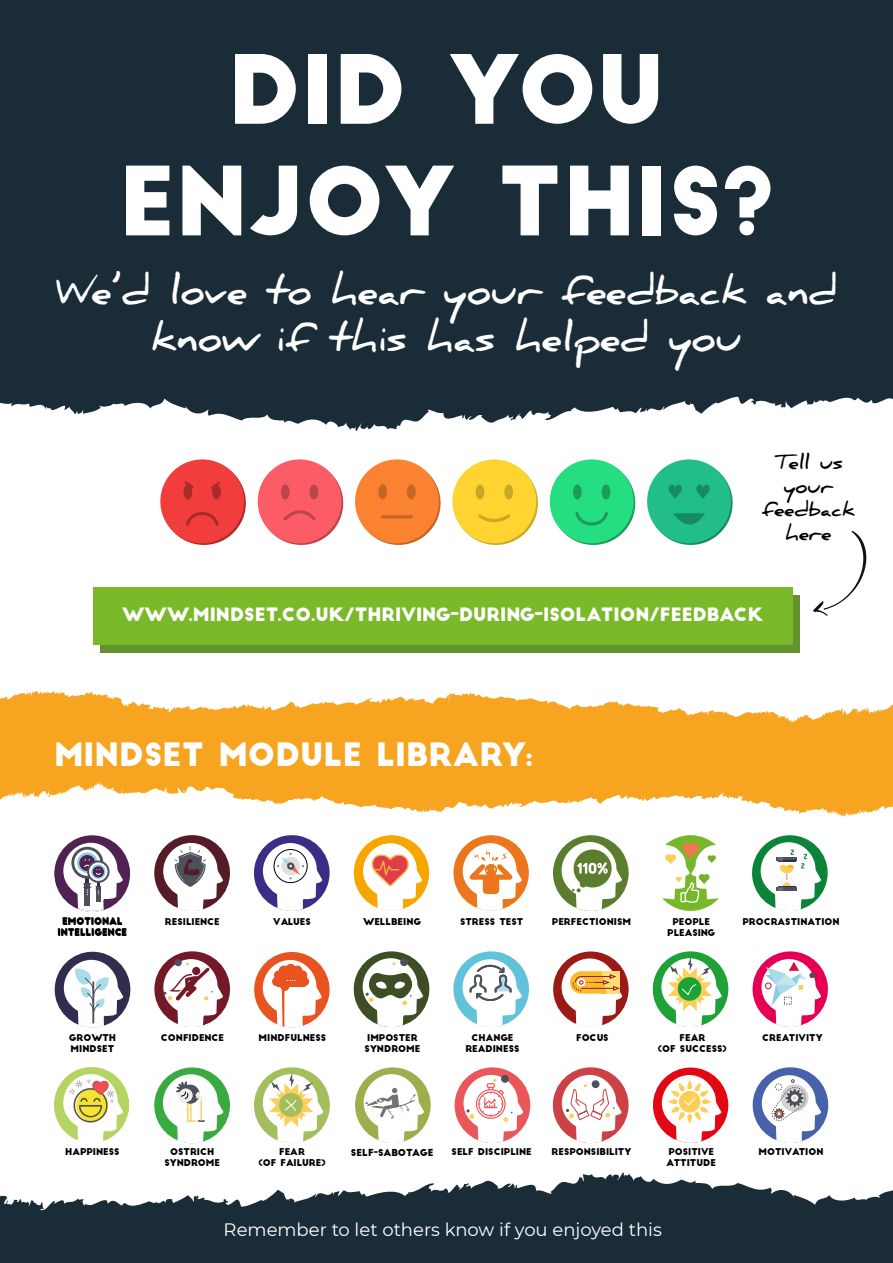
<style>
.page{position:relative;width:893px;height:1263px;background:#fff}
.page>*{position:absolute;margin:0;border:0;box-sizing:border-box;transform-origin:0 0}
.t1{font:93px/111.6px "Big John";color:#fff;text-align:center}
.t2{font:700 39px/46.8px "Daniel";color:#fff;text-align:center}
.t3{font:31.5px "Big John";color:#fff}
.t4{font:700 19.65px/23.5px "Daniel";color:#000;text-align:center}
.t5{font:18px "Big John";color:#fff}
.t6{font:18px "Montserrat";color:#fff}
.t7{font:9.45px "Big John";letter-spacing:-.005em;color:#000}
.t8{font:9.15px/10.9px "Big John";color:#000;text-align:center}
</style>
<div class="page">
<div style="left:100px;top:595px;width:700px;height:58px;background:#63922f"></div>
<div style="left:0;top:0;width:893px;height:431px;background:#1a2c37"></div>
<div style="left:54px;top:835px;width:76px;height:76px;background:#522153;border-radius:50%"></div>
<svg style="left:62px;top:841px;width:61px;height:71px"></svg>
<div style="left:154px;top:835px;width:76px;height:76px;background:#551c28;border-radius:50%"></div>
<svg style="left:162px;top:841px;width:61px;height:70px"></svg>
<div style="left:254px;top:835px;width:76px;height:76px;background:#3b2c86;border-radius:50%"></div>
<svg style="left:262px;top:842px;width:60px;height:69px"></svg>
<div style="left:354px;top:835px;width:75px;height:76px;background:#f7a600;border-radius:50%"></div>
<svg style="left:362px;top:842px;width:60px;height:69px"></svg>
<div style="left:453px;top:835px;width:76px;height:76px;background:#ec761d;border-radius:50%"></div>
<svg style="left:462px;top:842px;width:60px;height:69px"></svg>
<div style="left:553px;top:835px;width:76px;height:76px;background:#5c7c2e;border-radius:50%"></div>
<svg style="left:560px;top:840px;width:62px;height:71px"></svg>
<svg style="left:662px;top:835px;width:57px;height:76px"></svg>
<div style="left:752px;top:835px;width:76px;height:76px;background:#0c8437;border-radius:50%"></div>
<svg style="left:759px;top:841px;width:62px;height:70px"></svg>
<div style="left:55px;top:952px;width:75px;height:75px;background:#322c4e;border-radius:50%"></div>
<svg style="left:63px;top:958px;width:60px;height:70px"></svg>
<div style="left:154px;top:951px;width:76px;height:76px;background:#731928;border-radius:50%"></div>
<svg style="left:162px;top:958px;width:61px;height:69px"></svg>
<div style="left:254px;top:952px;width:76px;height:75px;background:#e8531f;border-radius:50%"></div>
<svg style="left:262px;top:959px;width:60px;height:68px"></svg>
<div style="left:354px;top:951px;width:75px;height:76px;background:#3d4d24;border-radius:50%"></div>
<svg style="left:361px;top:957px;width:62px;height:70px"></svg>
<div style="left:453px;top:951px;width:76px;height:76px;background:#61c3d9;border-radius:50%"></div>
<svg style="left:461px;top:958px;width:61px;height:69px"></svg>
<div style="left:553px;top:951px;width:76px;height:76px;background:#9a1a18;border-radius:50%"></div>
<svg style="left:561px;top:958px;width:61px;height:69px"></svg>
<div style="left:653px;top:951px;width:75px;height:76px;background:#1da238;border-radius:50%"></div>
<svg style="left:660px;top:957px;width:62px;height:70px"></svg>
<div style="left:753px;top:951px;width:75px;height:76px;background:#e50056;border-radius:50%"></div>
<svg style="left:760px;top:958px;width:61px;height:69px"></svg>
<img style="left:54px;top:1067px;width:75px;height:75px">
<div style="left:154px;top:1067px;width:76px;height:76px;background:#39aa3f;border-radius:50%"></div>
<svg style="left:162px;top:1073px;width:61px;height:70px"></svg>
<div style="left:254px;top:1067px;width:76px;height:76px;background:#a3bf5d;border-radius:50%"></div>
<svg style="left:262px;top:1073px;width:61px;height:70px"></svg>
<div style="left:355px;top:1067px;width:76px;height:76px;background:#9eae4d;border-radius:50%"></div>
<svg style="left:362px;top:1073px;width:62px;height:70px"></svg>
<div style="left:455px;top:1067px;width:75px;height:76px;background:#eb565a;border-radius:50%"></div>
<svg style="left:462px;top:1073px;width:61px;height:70px"></svg>
<div style="left:553px;top:1067px;width:76px;height:76px;background:#cd4146;border-radius:50%"></div>
<svg style="left:561px;top:1073px;width:61px;height:70px"></svg>
<div style="left:653px;top:1067px;width:75px;height:76px;background:#e30613;border-radius:50%"></div>
<svg style="left:661px;top:1074px;width:60px;height:69px"></svg>
<div style="left:753px;top:1067px;width:75px;height:76px;background:#4762ab;border-radius:50%"></div>
<svg style="left:761px;top:1074px;width:60px;height:69px"></svg>
<div style="left:93px;top:587px;width:699px;height:58px;background:#7ab929"></div>
<svg style="left:813px;top:531px;width:53px;height:85px"></svg>
<svg style="left:0;top:691px;width:893px;height:125px;fill:#f7a520"></svg>
<svg style="left:0;top:1172px;width:893px;height:91px;fill:#1a2c37"></svg>
<svg style="left:162px;top:461px;width:84px;height:84px"></svg>
<svg style="left:259px;top:461px;width:84px;height:84px"></svg>
<svg style="left:357px;top:461px;width:84px;height:84px"></svg>
<svg style="left:454px;top:461px;width:84px;height:84px"></svg>
<svg style="left:551px;top:461px;width:84px;height:84px"></svg>
<svg style="left:649px;top:461px;width:84px;height:84px"></svg>
<div style="left:160px;top:459px;width:84px;height:84px;background:#f23d3d;border-radius:50%"></div>
<div style="left:258px;top:459px;width:84px;height:84px;background:#fc5c66;border-radius:50%"></div>
<div style="left:355px;top:459px;width:84px;height:84px;background:#fa8230;border-radius:50%"></div>
<div style="left:452px;top:459px;width:84px;height:84px;background:#ffd430;border-radius:50%"></div>
<div style="left:550px;top:459px;width:84px;height:84px;background:#26de82;border-radius:50%"></div>
<div style="left:647px;top:459px;width:84px;height:84px;background:#21bf87;border-radius:50%"></div>
<div style="left:573px;top:484px;width:9px;height:15px;background:#1c9c59;border-radius:50%"></div>
<div style="left:602px;top:484px;width:8px;height:15px;background:#1c9c59;border-radius:50%"></div>
<svg style="left:575px;top:512px;width:33px;height:13px"></svg>
<div style="left:183px;top:484px;width:9px;height:15px;background:#ab2b2b;border-radius:50%"></div>
<div style="left:212px;top:484px;width:9px;height:15px;background:#ab2b2b;border-radius:50%"></div>
<svg style="left:186px;top:512px;width:33px;height:14px"></svg>
<svg style="left:184px;top:481px;width:10px;height:7px"></svg>
<svg style="left:211px;top:482px;width:9px;height:7px"></svg>
<div style="left:281px;top:484px;width:9px;height:15px;background:#ba454a;border-radius:50%"></div>
<div style="left:310px;top:484px;width:8px;height:15px;background:#ba454a;border-radius:50%"></div>
<svg style="left:283px;top:510px;width:33px;height:10px"></svg>
<div style="left:476px;top:484px;width:8px;height:15px;background:#c9a826;border-radius:50%"></div>
<div style="left:504px;top:484px;width:9px;height:15px;background:#c9a826;border-radius:50%"></div>
<svg style="left:478px;top:514px;width:32px;height:8px"></svg>
<div style="left:378px;top:484px;width:9px;height:15px;background:#c46626;border-radius:50%"></div>
<div style="left:407px;top:484px;width:9px;height:15px;background:#c46626;border-radius:50%"></div>
<hr style="left:381px;top:515px;width:32px;height:3px;background:#c46626;border-radius:2px">
<svg style="left:668px;top:484px;width:14px;height:15px"></svg>
<svg style="left:696px;top:484px;width:14px;height:15px"></svg>
<svg style="left:673px;top:513px;width:32px;height:12px"></svg>
<h1 class="t1" style="left:119px;top:37px;width:657px">DID YOU<br>ENJOY THIS?</h1>
<h2 class="t2" style="left:56px;top:267px;width:783px">We’d love to hear your feedback and know if this has helped you</h2>
<h3 class="t4" style="left:762px;top:450px;width:95px">Tell us your feedback here</h3>
<h3 class="t5" style="left:122px;top:606px;width:643px">WWW.MINDSET.CO.UK/THRIVING-DURING-ISOLATION/FEEDBACK</h3>
<h3 class="t3" style="left:54px;top:740px;width:481px">MINDSET MODULE LIBRARY:</h3>
<p class="t8" style="left:58px;top:916px;width:71px">EMOTIONAL<br>INTELLIGENCE</p>
<p class="t8" style="left:165px;top:916px;width:56px">RESILIENCE</p>
<p class="t8" style="left:273px;top:916px;width:39px">VALUES</p>
<p class="t8" style="left:363px;top:916px;width:60px">WELLBEING</p>
<p class="t8" style="left:460px;top:916px;width:65px">STRESS TEST</p>
<p class="t8" style="left:552px;top:916px;width:81px">PERFECTIONISM</p>
<p class="t8" style="left:667px;top:916px;width:50px">PEOPLE<br>PLEASING</p>
<p class="t8" style="left:743px;top:916px;width:99px">PROCRASTINATION</p>
<p class="t8" style="left:69px;top:1032px;width:49px;text-align:left">GROWTH<br>MINDSET</p>
<p class="t8" style="left:161px;top:1032px;width:65px">CONFIDENCE</p>
<p class="t8" style="left:259px;top:1032px;width:69px">MINDFULNESS</p>
<p class="t8" style="left:365px;top:1032px;width:57px;text-align:left">IMPOSTER<br>SYNDROME</p>
<p class="t8" style="left:465px;top:1032px;width:56px">CHANGE<br>READINESS</p>
<p class="t8" style="left:576px;top:1032px;width:34px">FOCUS</p>
<p class="t8" style="left:658px;top:1032px;width:70px">FEAR<br>(OF SUCCESS)</p>
<p class="t8" style="left:762px;top:1032px;width:62px">CREATIVITY</p>
<p class="t7" style="left:351px;top:1148px;width:84px">SELF-SABOTAGE</p>
<p class="t8" style="left:65px;top:1147px;width:56px">HAPPINESS</p>
<p class="t8" style="left:164px;top:1147px;width:57px">OSTRICH<br>SYNDROME</p>
<p class="t8" style="left:258px;top:1147px;width:69px">FEAR<br>(OF FAILURE)</p>
<p class="t8" style="left:452px;top:1147px;width:82px">SELF DISCIPLINE</p>
<p class="t8" style="left:551px;top:1147px;width:81px">RESPONSIBILITY</p>
<p class="t8" style="left:666px;top:1147px;width:51px;text-align:left">POSITIVE<br>ATTITUDE</p>
<p class="t8" style="left:758px;top:1147px;width:67px">MOTIVATION</p>
<h3 class="t6" style="left:224px;top:1217px;width:440px">Remember to let others know if you enjoyed this</h3>
</div>
